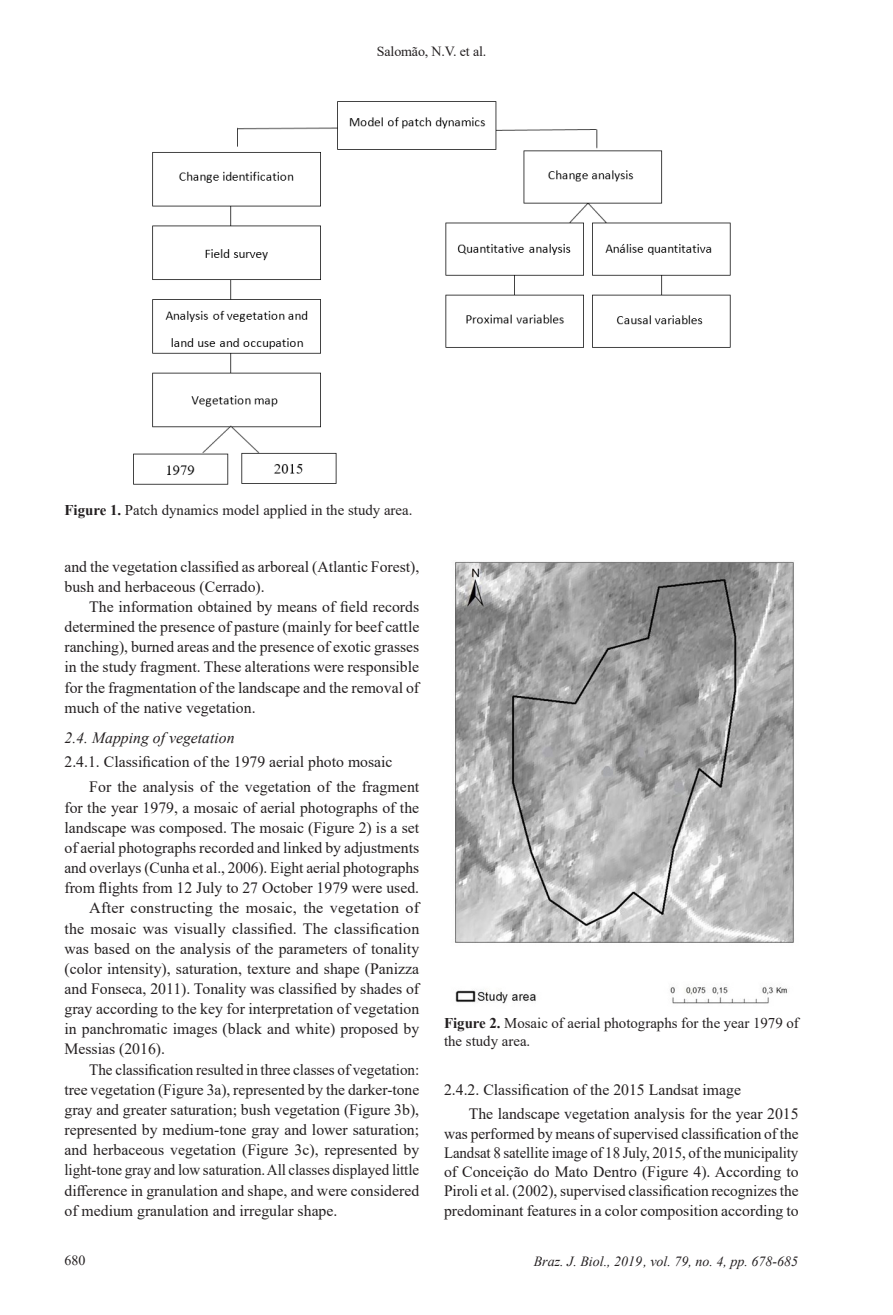
<style>
.page{position:relative;width:893px;height:1315px;background:#fff}
.page>*{position:absolute;margin:0;border:0;box-sizing:border-box;transform-origin:0 0}
.Paragraph{font:15.75px/20.1px "Times New Roman";color:#231f20;text-align:justify}
.Paragraph-2{font:15.75px/20.1px "Times New Roman";color:#231f20;text-align:justify;scale:.96 1}
.Heading3Alt{font:15.75px "Times New Roman";color:#231f20}
.Heading3{font:15.75px "Times New Roman";color:#231f20}
.Heading2{font:italic 15.75px "Times New Roman";color:#231f20}
.FigureCaption{font:14.88px/17.8px "Times New Roman";color:#231f20}
.t1{font:italic 14px "Times New Roman";color:#231f20}
.t2{font:14px "Times New Roman";letter-spacing:-.01em;color:#231f20}
.s1{font-weight:700}
</style>
<div class="page">
<img style="left:455px;top:561px;width:339px;height:443px">
<img style="left:133px;top:101px;width:598px;height:384px">
<p class="t2" style="left:377px;top:42px;width:111px">Salomão, N.V. et al.</p>
<p class="FigureCaption" style="left:64px;top:501px;width:350px"><span class="s1">Figure 1.</span> Patch dynamics model applied in the study area.</p>
<p class="Paragraph" style="left:64px;top:556px;width:356px">and the vegetation classified as arboreal (Atlantic Forest), bush and herbaceous (Cerrado).</p>
<p class="Paragraph" style="left:64px;top:596px;width:356px;text-indent:25px">The information obtained by means of field records determined the presence of pasture (mainly for beef cattle ranching), burned areas and the presence of exotic grasses in the study fragment. These alterations were responsible for the fragmentation of the landscape and the removal of much of the native vegetation.</p>
<p class="Heading2" style="left:64px;top:726px;width:172px">2.4. Mapping of vegetation</p>
<p class="Heading3Alt" style="left:64px;top:751px;width:330px">2.4.1. Classification of the 1979 aerial photo mosaic</p>
<p class="Paragraph" style="left:64px;top:776px;width:356px;text-indent:25px">For the analysis of the vegetation of the fragment for the year 1979, a mosaic of aerial photographs of the landscape was composed. The mosaic (Figure 2) is a set of aerial photographs recorded and linked by adjustments and overlays (Cunha et al., 2006). Eight aerial photographs from flights from 12 July to 27 October 1979 were used.</p>
<p class="Paragraph" style="left:64px;top:897px;width:356px;text-indent:25px">After constructing the mosaic, the vegetation of the mosaic was visually classified. The classification was based on the analysis of the parameters of tonality (color intensity), saturation, texture and shape (Panizza and Fonseca, 2011). Tonality was classified by shades of gray according to the key for interpretation of vegetation in panchromatic images (black and white) proposed by Messias (2016).</p>
<p class="Paragraph-2" style="left:64px;top:1058px;width:371px;text-indent:25px">The classification resulted in three classes of vegetation: tree vegetation (Figure 3a), represented by the darker-tone gray and greater saturation; bush vegetation (Figure 3b), represented by medium-tone gray and lower saturation; and herbaceous vegetation (Figure 3c), represented by light‑tone gray and low saturation. All classes displayed little difference in granulation and shape, and were considered of medium granulation and irregular shape.</p>
<p class="FigureCaption" style="left:444px;top:1014px;width:356px"><span class="s1">Figure 2.</span> Mosaic of aerial photographs for the year 1979 of the study area.</p>
<p class="Heading3" style="left:444px;top:1079px;width:299px">2.4.2. Classification of the 2015 Landsat image</p>
<p class="Paragraph" style="left:444px;top:1104px;width:356px;line-height:19.2px;text-indent:25px">The landscape vegetation analysis for the year 2015 was performed by means of supervised classification of the Landsat 8 satellite image of 18 July, 2015, of the municipality of Conceição do Mato Dentro (Figure 4). According to Piroli et al. (2002), supervised classification recognizes the predominant features in a color composition according to</p>
<p class="t1" style="left:534px;top:1251px;width:266px">Braz. J. Biol., 2019 , vol. 79, no. 4, pp. 678-685</p>
</div>
